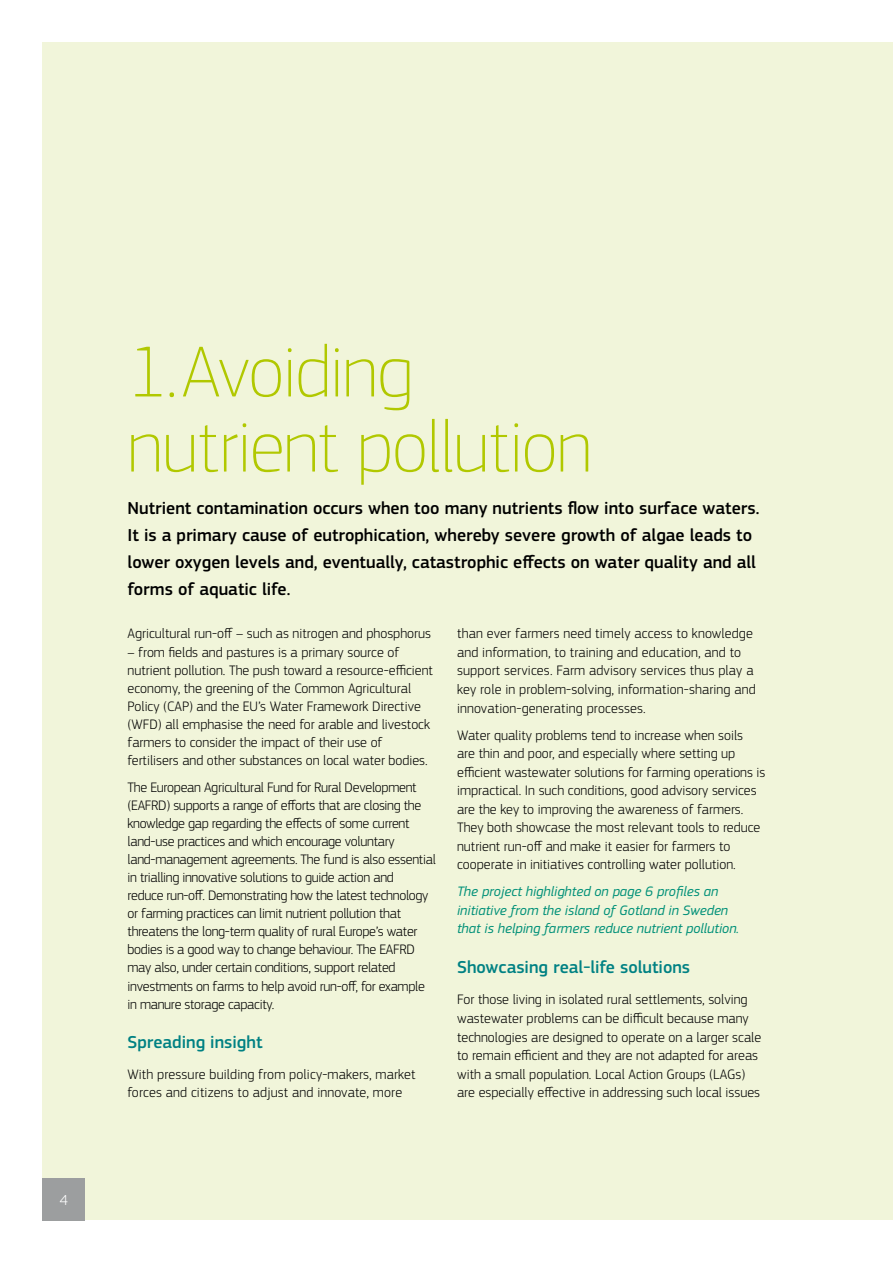
<style>
.page{position:relative;width:893px;height:1263px;background:#fff}
.page>*{position:absolute;margin:0;border:0;box-sizing:border-box;transform-origin:0 0}
.t1{font:100 75px/75px "EC Square Sans Pro";letter-spacing:-.02em;color:#b1c800}
.t2{font:500 18px/27.2px "EC Square Sans Pro";color:#000}
.t3{font:500 18px "EC Square Sans Pro";color:#008183}
.t4{font:300 15px "EC Square Sans Pro";color:#fff}
.t5{font:300 14.25px/18.5px "EC Square Sans Pro";color:#000}
.t6{font:300 14.25px/18.1px "EC Square Sans Pro";letter-spacing:-.02em;color:#000}
.t7{font:italic 14.25px/18.6px "EC Square Sans Pro";color:#009078}
</style>
<div class="page">
<div style="left:43px;top:43px;width:850px;height:1177px;background:#f1f5da"></div>
<div style="left:43px;top:1178px;width:42px;height:42px;background:#9c9e9f"></div>
<p class="t4" style="left:60px;top:1191px;width:10px">4</p>
<h1 class="t1" style="left:128px;top:333px;width:466px">1.Avoiding nutrient pollution</h1>
<p class="t2" style="left:128px;top:494px;width:633px">Nutrient contamination occurs when too many nutrients flow into surface waters.<br>It is a primary cause of eutrophication, whereby severe growth of algae leads to lower oxygen levels and, eventually, catastrophic effects on water quality and all forms of aquatic life.</p>
<p class="t5" style="left:128px;top:624px;width:305px">Agricultural run-off – such as nitrogen and phosphorus</p>
<p class="t5" style="left:128px;top:643px;width:307px">– from fields and pastures is a primary source of nutrient pollution. The push toward a resource-efficient economy, the greening of the Common Agricultural Policy (CAP) and the EU’s Water Framework Directive (WFD) all emphasise the need for arable and livestock farmers to consider the impact of their use of fertilisers and other substances on local water bodies.</p>
<p class="t6" style="left:128px;top:778px;width:310px">The European Agricultural Fund for Rural Development (EAFRD) supports a range of efforts that are closing the knowledge gap regarding the effects of some current land-use practices and which encourage voluntary land‑management agreements. The fund is also essential in trialling innovative solutions to guide action and<br>reduce run-off. Demonstrating how the latest technology or farming practices can limit nutrient pollution that threatens the long-term quality of rural Europe’s water bodies is a good way to change behaviour. The EAFRD may also, under certain conditions, support related investments on farms to help avoid run-off, for example in manure storage capacity.</p>
<p class="t3" style="left:128px;top:1032px;width:136px">Spreading insight</p>
<p class="t5" style="left:128px;top:1065px;width:290px">With pressure building from policy-makers, market forces and citizens to adjust and innovate, more</p>
<p class="t5" style="left:457px;top:624px;width:300px">than ever farmers need timely access to knowledge and information, to training and education, and to support services. Farm advisory services thus play a key role in problem-solving, information-sharing and innovation-generating processes.</p>
<p class="t5" style="left:457px;top:725px;width:310px">Water quality problems tend to increase when soils<br>are thin and poor, and especially where setting up efficient wastewater solutions for farming operations is impractical. In such conditions, good advisory services are the key to improving the awareness of farmers.<br>They both showcase the most relevant tools to reduce nutrient run-off and make it easier for farmers to cooperate in initiatives controlling water pollution.</p>
<p class="t7" style="left:457px;top:882px;width:284px">The project highlighted on page 6 profiles an initiative from the island of Gotland in Sweden that is helping farmers reduce nutrient pollution.</p>
<p class="t3" style="left:457px;top:957px;width:235px">Showcasing real-life solutions</p>
<p class="t5" style="left:457px;top:990px;width:306px">For those living in isolated rural settlements, solving wastewater problems can be difficult because many technologies are designed to operate on a larger scale to remain efficient and they are not adapted for areas with a small population. Local Action Groups (LAGs) are especially effective in addressing such local issues</p>
</div>
